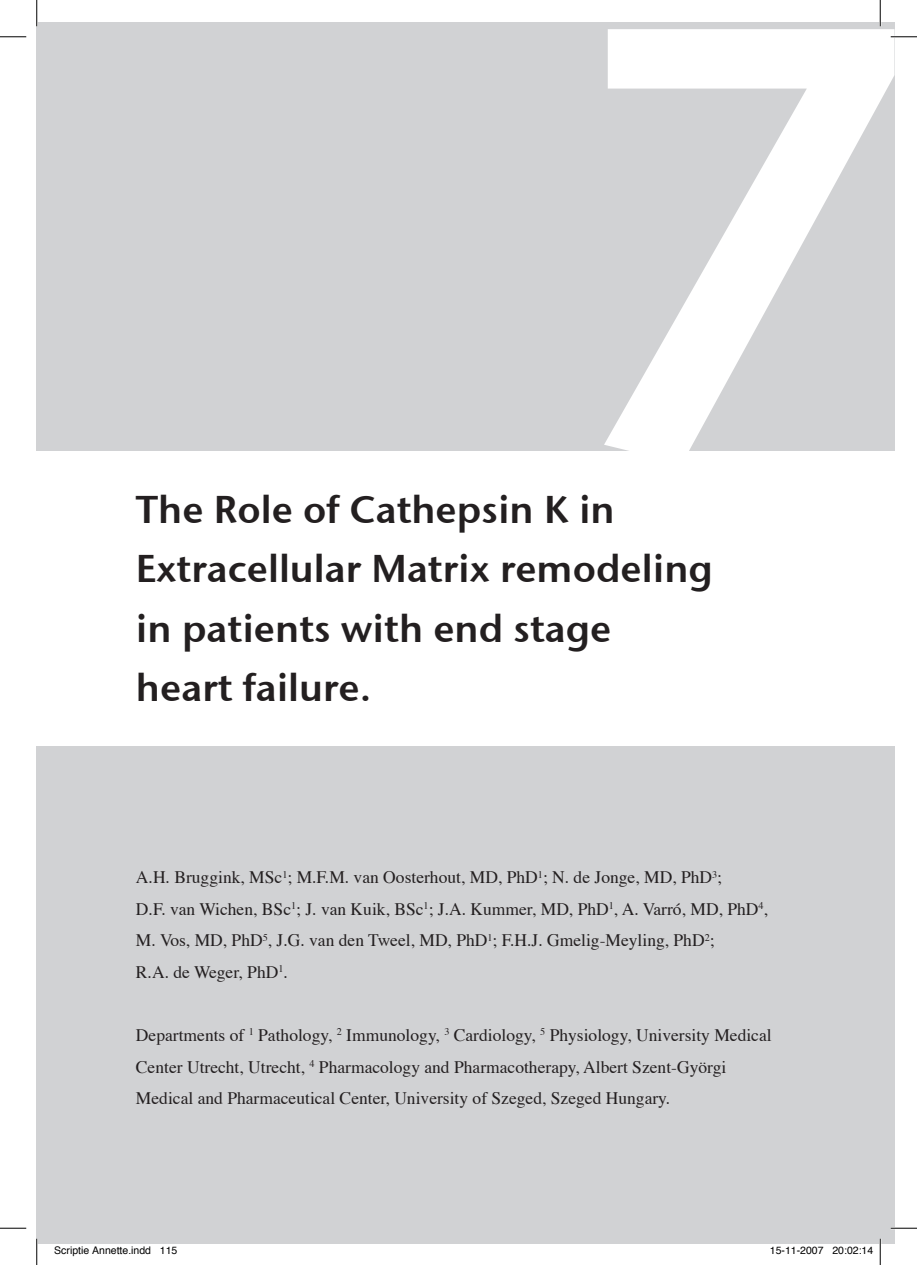
<style>
.page{position:relative;width:917px;height:1265px;background:#fff}
.page>*{position:absolute;margin:0;border:0;box-sizing:border-box;transform-origin:0 0}
.t1{font:612.5px "Stone Sans Sem ITCTT Semi";color:#fff}
.t2{font:38.5px/59.5px "Stone Sans Sem ITCTT Semi";color:#231f20}
.t3{font:17.5px/31.5px "Times";color:#231f20}
.t4{font:10.5px "Helvetica";color:#000}
</style>
<div class="page">
<div style="left:37px;top:22px;width:858px;height:1220px;background:#d1d2d4"></div>
<div style="left:37px;top:451px;width:858px;height:294px;background:#fff"></div>
<hr style="left:891px;top:36px;width:26px;height:2px;background:#fff">
<hr style="left:891px;top:1226px;width:26px;height:2px;background:#fff">
<hr style="left:36px;top:0;width:2px;height:26px;background:#fff">
<hr style="left:36px;top:1238px;width:2px;height:26px;background:#fff">
<hr style="left:879px;top:0;width:2px;height:26px;background:#fff">
<hr style="left:879px;top:1238px;width:2px;height:26px;background:#fff">
<svg style="left:0;top:36px;width:26px;height:1px"></svg>
<svg style="left:891px;top:36px;width:26px;height:1px"></svg>
<svg style="left:0;top:1227px;width:26px;height:1px"></svg>
<svg style="left:891px;top:1227px;width:26px;height:1px"></svg>
<svg style="left:36px;top:0;width:1px;height:26px"></svg>
<svg style="left:36px;top:1238px;width:1px;height:26px"></svg>
<svg style="left:880px;top:0;width:1px;height:26px"></svg>
<svg style="left:880px;top:1238px;width:1px;height:26px"></svg>
<h1 class="t1" style="left:551px;top:-270px;width:375px">7</h1>
<h2 class="t2" style="left:136px;top:476px;width:578px">The Role of Cathepsin K in<br>Extracellular Matrix remodeling in patients with end stage heart failure.</h2>
<p class="t3" style="left:136px;top:860px;width:633px">A.H. Bruggink, MSc<sup>1</sup>; M.F.M. van Oosterhout, MD, PhD<sup>1</sup>; N. de Jonge, MD, PhD<sup>3</sup>;<br>D.F. van Wichen, BSc<sup>1</sup>; J. van Kuik, BSc<sup>1</sup>; J.A. Kummer, MD, PhD<sup>1</sup>, A. Varró, MD, PhD<sup>4</sup>, M. Vos, MD, PhD<sup>5</sup>, J.G. van den Tweel, MD, PhD<sup>1</sup>; F.H.J. Gmelig-Meyling, PhD<sup>2</sup>;<br>R.A. de Weger, PhD<sup>1</sup>.</p>
<p class="t3" style="left:136px;top:1017px;width:637px">Departments of <sup>1</sup> Pathology, <sup>2</sup> Immunology, <sup>3</sup> Cardiology, <sup>5</sup> Physiology, University Medical<br>Center Utrecht, Utrecht, <sup>4</sup> Pharmacology and Pharmacotherapy, Albert Szent-Györgi<br>Medical and Pharmaceutical Center, University of Szeged, Szeged Hungary.</p>
<p class="t4" style="left:54px;top:1241px;width:125px">Scriptie Annette.indd 115</p>
<p class="t4" style="left:770px;top:1241px;width:105px">15-11-2007 20:02:14</p>
</div>
